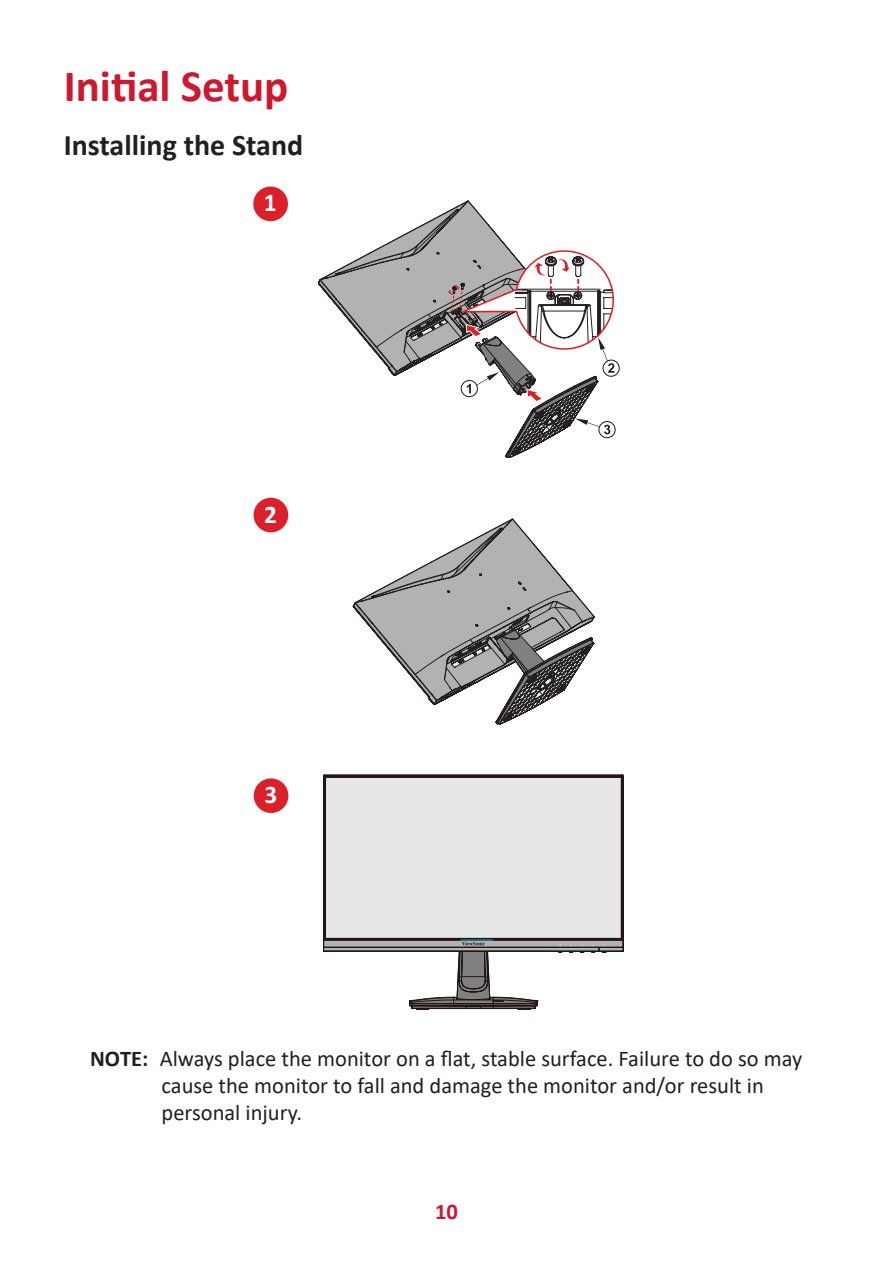
<style>
.page{position:relative;width:893px;height:1263px;background:#fff}
.page>*{position:absolute;margin:0;border:0;box-sizing:border-box;transform-origin:0 0}
.t1{font:700 45px "Calibri";color:#ce182f}
.t2{font:700 30px "Calibri";color:#231f20}
.t3{font:700 25.35px "Calibri";color:#fff}
.t4{font:22.5px/27px "Calibri";color:#231f20}
.t5{font:700 22.5px "Calibri";color:#ce182f}
.s1{font-weight:700}
</style>
<div class="page">
<div style="left:253px;top:187px;width:35px;height:34px;background:#dc2029;border-radius:50%"></div>
<svg style="left:318px;top:201px;width:302px;height:257px"></svg>
<div style="left:254px;top:498px;width:34px;height:34px;background:#dc2029;border-radius:50%"></div>
<svg style="left:352px;top:519px;width:242px;height:206px"></svg>
<div style="left:254px;top:778px;width:34px;height:35px;background:#dc2029;border-radius:50%"></div>
<svg style="left:323px;top:776px;width:300px;height:233px"></svg>
<svg style="left:462px;top:942px;width:23px;height:3px"></svg>
<svg style="left:580px;top:945px;width:4px;height:7px"></svg>
<svg style="left:591px;top:944px;width:15px;height:8px"></svg>
<svg style="left:569px;top:945px;width:4px;height:7px"></svg>
<svg style="left:558px;top:944px;width:4px;height:8px"></svg>
<hr style="left:461px;top:940px;width:32px;height:1px;background:#28abe1">
<h1 class="t1" style="left:64px;top:54px;width:226px">Initial Setup</h1>
<h2 class="t2" style="left:64px;top:124px;width:241px">Installing the Stand</h2>
<p class="t3" style="left:264px;top:185px;width:14px">1</p>
<p class="t3" style="left:264px;top:496px;width:14px">2</p>
<p class="t3" style="left:264px;top:777px;width:14px">3</p>
<p class="t4" style="left:162px;top:1044px;width:642px;text-indent:-71px"><span class="s1">NOTE:</span> Always place the monitor on a flat, stable surface. Failure to do so may cause the monitor to fall and damage the monitor and/or result in personal injury.</p>
<p class="t5" style="left:435px;top:1196px;width:24px">10</p>
</div>
